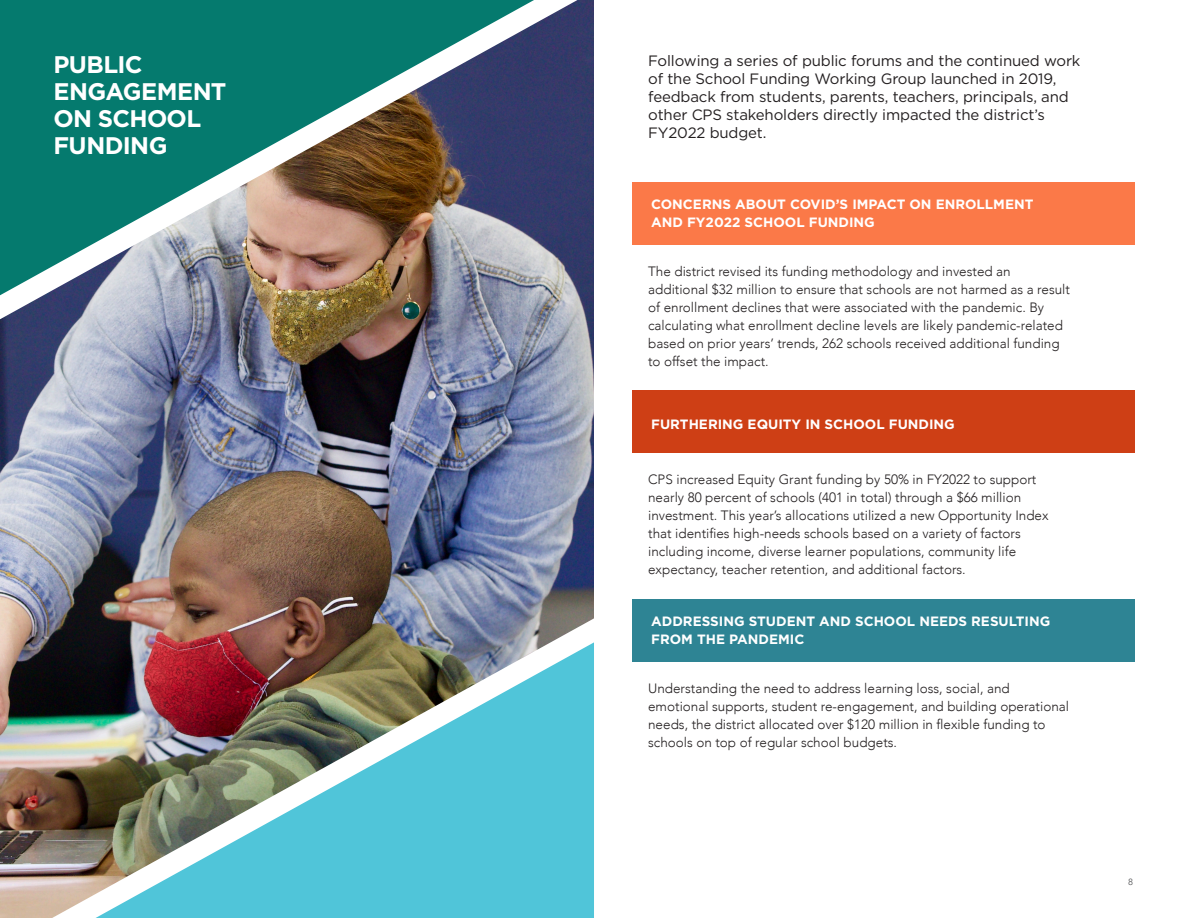
<style>
.page{position:relative;width:1188px;height:918px;background:#fff}
.page>*{position:absolute;margin:0;border:0;box-sizing:border-box;transform-origin:0 0}
.H2_-_Headline{font:700 24px/27px "Gotham";letter-spacing:-.025em;color:#fff}
.t1{font:15px/18px "Gotham";letter-spacing:-.01em;color:#231f20}
.t2{font:300 13.5px/18px "Avenir";color:#231f20}
.t3{font:700 13.5px/18px "Gotham";color:#fff}
.B2_-_Body{font:9px "Avenir";color:#57585a}
</style>
<div class="page">
<img style="left:0;top:442px;width:594px;height:147px">
<img style="left:0;top:0;width:594px;height:442px">
<img style="left:0;top:589px;width:594px;height:329px">
<div style="left:632px;top:182px;width:502px;height:63px;background:#fb7948"></div>
<div style="left:632px;top:599px;width:502px;height:63px;background:#2e8494"></div>
<div style="left:632px;top:390px;width:502px;height:63px;background:#ce3f15"></div>
<p class="H2_-_Headline" style="left:54px;top:51px;width:174px">PUBLIC<br>ENGAGEMENT<br>ON SCHOOL<br>FUNDING</p>
<p class="t1" style="left:648px;top:51px;width:434px">Following a series of public forums and the continued work of the School Funding Working Group launched in 2019, feedback from students, parents, teachers, principals, and other CPS stakeholders directly impacted the district’s FY2022 budget.</p>
<p class="t3" style="left:651px;top:195px;width:384px">CONCERNS ABOUT COVID’S IMPACT ON ENROLLMENT<br>AND FY2022 SCHOOL FUNDING</p>
<p class="t2" style="left:648px;top:262px;width:423px">The district revised its funding methodology and invested an additional $32 million to ensure that schools are not harmed as a result of enrollment declines that were associated with the pandemic. By calculating what enrollment decline levels are likely pandemic-related based on prior years’ trends, 262 schools received additional funding to offset the impact.</p>
<p class="t3" style="left:651px;top:415px;width:305px">FURTHERING EQUITY IN SCHOOL FUNDING</p>
<p class="t2" style="left:648px;top:471px;width:402px">CPS increased Equity Grant funding by 50% in FY2022 to support nearly 80 percent of schools (401 in total) through a $66 million investment. This year’s allocations utilized a new Opportunity Index that identifies high-needs schools based on a variety of factors including income, diverse learner populations, community life expectancy, teacher retention, and additional factors.</p>
<p class="t3" style="left:651px;top:613px;width:401px">ADDRESSING STUDENT AND SCHOOL NEEDS RESULTING<br>FROM THE PANDEMIC</p>
<p class="t2" style="left:648px;top:680px;width:422px">Understanding the need to address learning loss, social, and emotional supports, student re-engagement, and building operational needs, the district allocated over $120 million in flexible funding to schools on top of regular school budgets.</p>
<p class="B2_-_Body" style="left:1128px;top:876px;width:7px">8</p>
</div>
